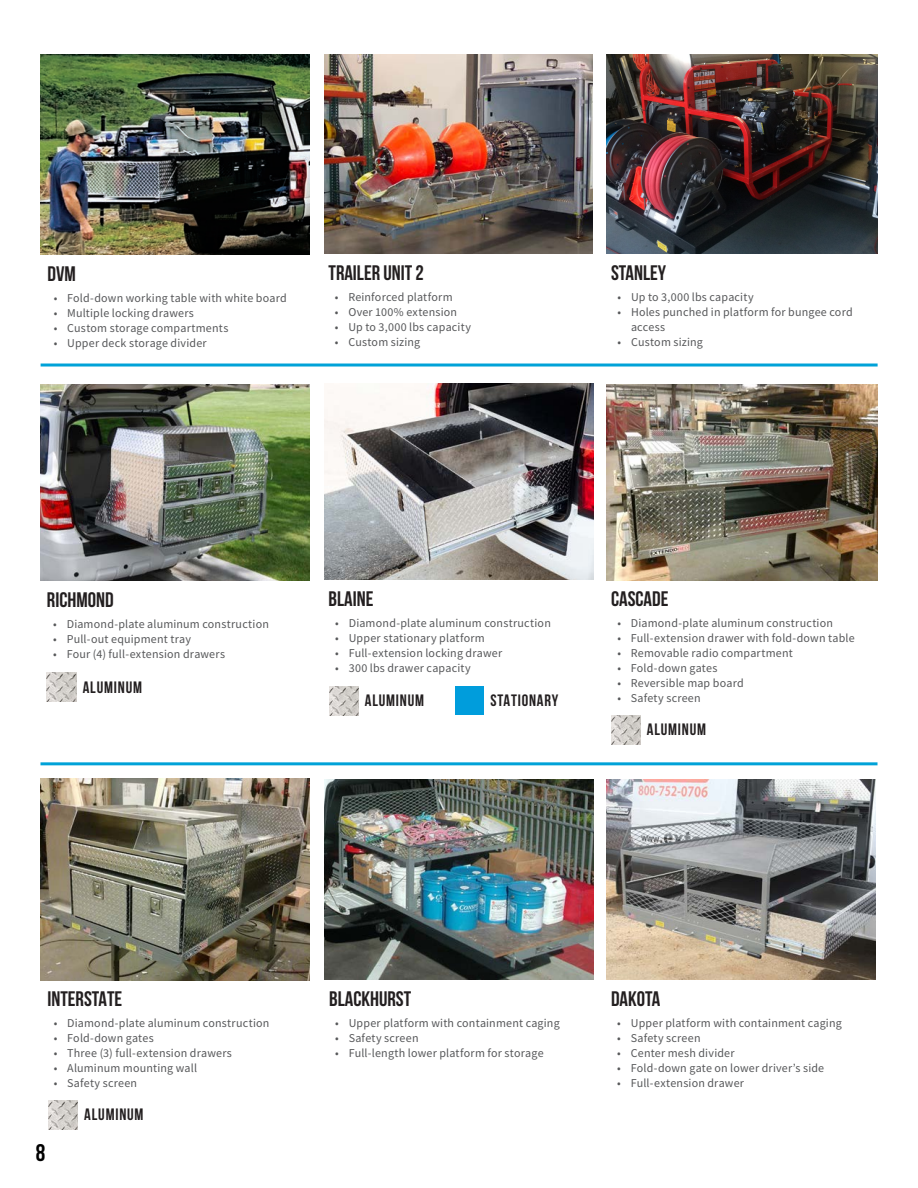
<style>
.page{position:relative;width:918px;height:1188px;background:#fff}
.page>*{position:absolute;margin:0;border:0;box-sizing:border-box;transform-origin:0 0}
.t1{font:700 24px "Bebas Neue";color:#000}
.t2{font:700 21px "Bebas Neue";color:#231f20}
.t3{font:700 16.5px "Bebas Neue";letter-spacing:.05em;color:#231f20}
.t4{font:12px/15px "Source Sans Pro";letter-spacing:.015em;color:#57585a}
</style>
<div class="page">
<img style="left:324px;top:54px;width:269px;height:200px">
<img style="left:607px;top:54px;width:271px;height:200px">
<img style="left:40px;top:384px;width:270px;height:196px">
<img style="left:47px;top:673px;width:29px;height:29px">
<hr style="left:41px;top:364px;width:837px;height:3px;background:#00a2d8">
<hr style="left:40px;top:762px;width:838px;height:3px;background:#00a2d8">
<img style="left:40px;top:54px;width:270px;height:200px">
<img style="left:324px;top:384px;width:270px;height:196px">
<img style="left:329px;top:686px;width:29px;height:30px">
<div style="left:456px;top:687px;width:28px;height:28px;background:#009ddc"></div>
<img style="left:607px;top:384px;width:271px;height:196px">
<img style="left:611px;top:715px;width:29px;height:29px">
<img style="left:40px;top:778px;width:270px;height:202px">
<img style="left:49px;top:1101px;width:29px;height:29px">
<img style="left:324px;top:780px;width:269px;height:200px">
<img style="left:607px;top:780px;width:269px;height:200px">
<p class="t2" style="left:47px;top:262px;width:30px">DVM</p>
<p class="t4" style="left:54px;top:290px;width:235px">• Fold-down working table with white board</p>
<p class="t4" style="left:54px;top:305px;width:142px">• Multiple locking drawers</p>
<p class="t4" style="left:54px;top:320px;width:176px">• Custom storage compartments</p>
<p class="t4" style="left:54px;top:335px;width:155px">• Upper deck storage divider</p>
<p class="t2" style="left:329px;top:262px;width:97px">TRAILER UNIT 2</p>
<p class="t4" style="left:335px;top:290px;width:119px">• Reinforced platform</p>
<p class="t4" style="left:335px;top:305px;width:124px">• Over 100% extension</p>
<p class="t4" style="left:335px;top:320px;width:138px">• Up to 3,000 lbs capacity</p>
<p class="t4" style="left:335px;top:335px;width:87px">• Custom sizing</p>
<p class="t2" style="left:611px;top:262px;width:57px">STANLEY</p>
<p class="t4" style="left:618px;top:290px;width:138px">• Up to 3,000 lbs capacity</p>
<p class="t4" style="left:631px;top:305px;width:223px;text-indent:-14px">• Holes punched in platform for bungee cord access</p>
<p class="t4" style="left:618px;top:335px;width:87px">• Custom sizing</p>
<p class="t2" style="left:47px;top:588px;width:68px">RICHMOND</p>
<p class="t4" style="left:53px;top:616px;width:217px">• Diamond-plate aluminum construction</p>
<p class="t4" style="left:53px;top:631px;width:139px">• Pull-out equipment tray</p>
<p class="t4" style="left:53px;top:646px;width:173px">• Four (4) full-extension drawers</p>
<p class="t3" style="left:83px;top:678px;width:61px">ALUMINUM</p>
<p class="t2" style="left:329px;top:588px;width:46px">BLAINE</p>
<p class="t4" style="left:335px;top:615px;width:217px">• Diamond-plate aluminum construction</p>
<p class="t4" style="left:335px;top:630px;width:151px">• Upper stationary platform</p>
<p class="t4" style="left:335px;top:645px;width:168px">• Full-extension locking drawer</p>
<p class="t4" style="left:335px;top:660px;width:137px">• 300 lbs drawer capacity</p>
<p class="t3" style="left:365px;top:691px;width:61px">ALUMINUM</p>
<p class="t3" style="left:490px;top:691px;width:69px">STATIONARY</p>
<p class="t2" style="left:611px;top:587px;width:59px">CASCADE</p>
<p class="t4" style="left:617px;top:615px;width:217px">• Diamond-plate aluminum construction</p>
<p class="t4" style="left:617px;top:630px;width:239px">• Full-extension drawer with fold-down table</p>
<p class="t4" style="left:617px;top:645px;width:177px">• Removable radio compartment</p>
<p class="t4" style="left:617px;top:660px;width:101px">• Fold-down gates</p>
<p class="t4" style="left:617px;top:675px;width:128px">• Reversible map board</p>
<p class="t4" style="left:617px;top:690px;width:85px">• Safety screen</p>
<p class="t3" style="left:647px;top:720px;width:61px">ALUMINUM</p>
<p class="t2" style="left:47px;top:987px;width:76px">INTERSTATE</p>
<p class="t4" style="left:54px;top:1015px;width:217px">• Diamond-plate aluminum construction</p>
<p class="t4" style="left:54px;top:1030px;width:101px">• Fold-down gates</p>
<p class="t4" style="left:54px;top:1045px;width:180px">• Three (3) full-extension drawers</p>
<p class="t4" style="left:54px;top:1060px;width:145px">• Aluminum mounting wall</p>
<p class="t4" style="left:54px;top:1075px;width:85px">• Safety screen</p>
<h1 class="t1" style="left:36px;top:1140px;width:11px">8</h1>
<p class="t3" style="left:84px;top:1106px;width:61px">ALUMINUM</p>
<p class="t2" style="left:329px;top:987px;width:84px">BLACKHURST</p>
<p class="t4" style="left:335px;top:1015px;width:226px">• Upper platform with containment caging</p>
<p class="t4" style="left:335px;top:1030px;width:85px">• Safety screen</p>
<p class="t4" style="left:335px;top:1045px;width:210px">• Full-length lower platform for storage</p>
<p class="t2" style="left:611px;top:987px;width:51px">DAKOTA</p>
<p class="t4" style="left:617px;top:1015px;width:226px">• Upper platform with containment caging</p>
<p class="t4" style="left:617px;top:1030px;width:85px">• Safety screen</p>
<p class="t4" style="left:617px;top:1045px;width:119px">• Center mesh divider</p>
<p class="t4" style="left:617px;top:1060px;width:208px">• Fold-down gate on lower driver’s side</p>
<p class="t4" style="left:617px;top:1075px;width:128px">• Full-extension drawer</p>
</div>
